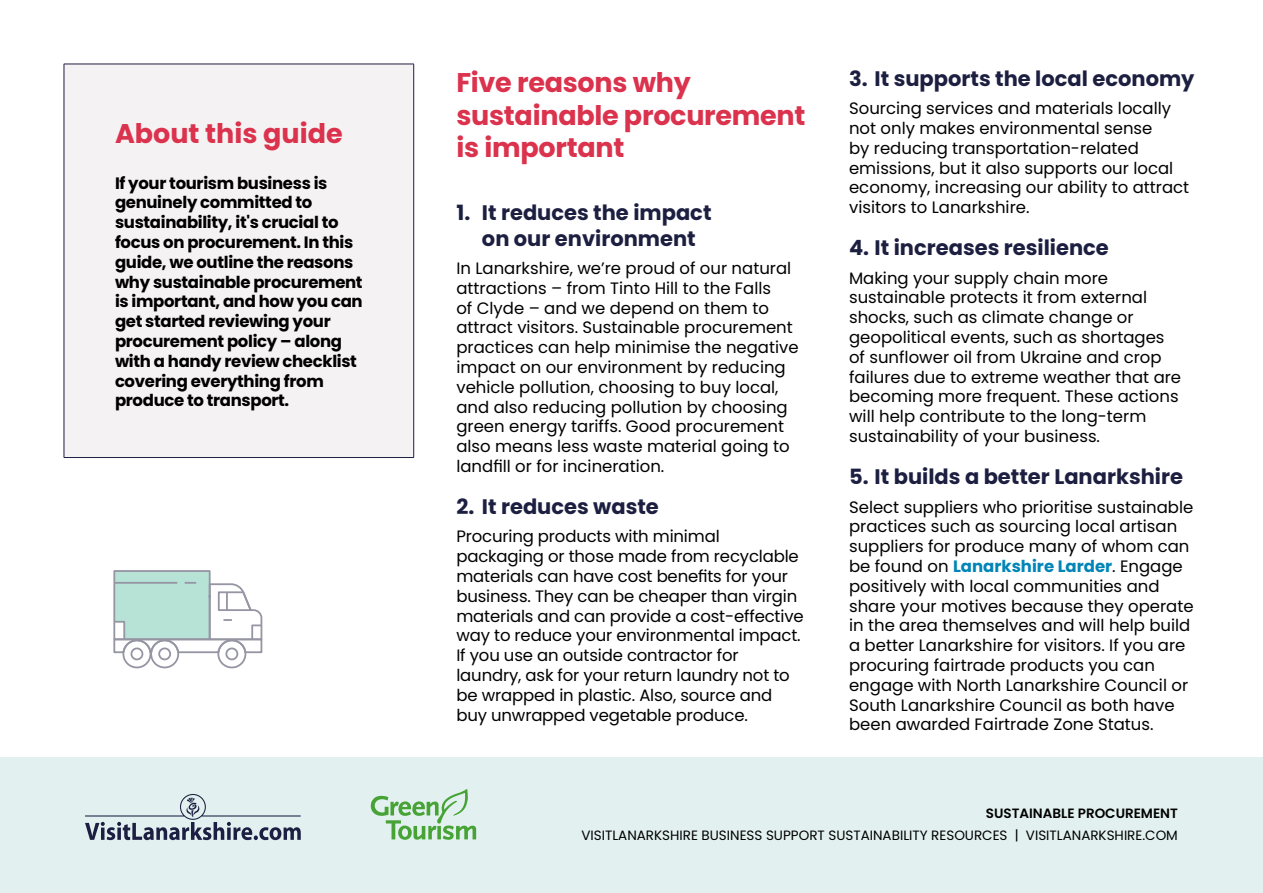
<style>
.page{position:relative;width:1263px;height:893px;background:#fff}
.page>*{position:absolute;margin:0;border:0;box-sizing:border-box;transform-origin:0 0}
.t1{font:700 27px/32.4px "Poppins";letter-spacing:-.01em;color:#db324d}
.t2{font:700 21px/25.2px "Poppins";color:#1d1f41;text-align:center}
.t3{font:16.5px/19.8px "Poppins";color:#000}
.t4{font:700 16.5px/19.8px "Poppins";letter-spacing:-.02em;color:#000}
.t5{font:13.5px "Poppins";color:#000}
.t6{font:600 13.5px "Poppins";color:#000}
.s1{font-weight:700;color:#0085b7}
</style>
<div class="page">
<div style="left:0;top:757px;width:1263px;height:136px;background:#e2f1f0"></div>
<svg style="left:371px;top:789px;width:105px;height:51px"></svg>
<svg style="left:85px;top:794px;width:216px;height:46px"></svg>
<div style="left:64px;top:64px;width:350px;height:393px;background:#f4f2f2"></div>
<hr style="left:64px;top:64px;width:350px;height:1px;background:#1d1f41">
<hr style="left:64px;top:64px;width:1px;height:393px;background:#1d1f41">
<hr style="left:413px;top:64px;width:1px;height:393px;background:#1d1f41">
<hr style="left:64px;top:457px;width:350px;height:1px;background:#1d1f41">
<svg style="left:113px;top:570px;width:150px;height:99px"></svg>
<h1 class="t1" style="left:115px;top:118px;width:229px">About this guide</h1>
<p class="t4" style="left:115px;top:173px;width:249px">If your tourism business is genuinely committed to sustainability, it's crucial to focus on procurement. In this guide, we outline the reasons why sustainable procurement is important, and how you can get started reviewing your procurement policy – along with a handy review checklist covering everything from produce to transport.</p>
<h1 class="t1" style="left:456px;top:67px;width:351px">Five reasons why sustainable procurement is important</h1>
<p class="t2" style="left:456px;top:201px;width:257px">1. It reduces the impact on our environment</p>
<p class="t3" style="left:456px;top:258px;width:344px">In Lanarkshire, we’re proud of our natural attractions – from Tinto Hill to the Falls<br>of Clyde – and we depend on them to attract visitors. Sustainable procurement practices can help minimise the negative impact on our environment by reducing vehicle pollution, choosing to buy local, and also reducing pollution by choosing green energy tariffs. Good procurement also means less waste material going to landfill or for incineration.</p>
<p class="t2" style="left:456px;top:494px;width:204px">2. It reduces waste</p>
<p class="t3" style="left:456px;top:527px;width:349px">Procuring products with minimal packaging or those made from recyclable materials can have cost benefits for your business. They can be cheaper than virgin materials and can provide a cost-effective way to reduce your environmental impact.<br>If you use an outside contractor for laundry, ask for your return laundry not to be wrapped in plastic. Also, source and buy unwrapped vegetable produce.</p>
<p class="t2" style="left:849px;top:66px;width:347px">3. It supports the local economy</p>
<p class="t3" style="left:849px;top:99px;width:342px">Sourcing services and materials locally not only makes environmental sense<br>by reducing transportation-related emissions, but it also supports our local economy, increasing our ability to attract visitors to Lanarkshire.</p>
<p class="t2" style="left:849px;top:235px;width:261px">4. It increases resilience</p>
<p class="t3" style="left:849px;top:268px;width:334px">Making your supply chain more sustainable protects it from external shocks, such as climate change or geopolitical events, such as shortages of sunflower oil from Ukraine and crop failures due to extreme weather that are becoming more frequent. These actions will help contribute to the long-term sustainability of your business.</p>
<p class="t2" style="left:849px;top:464px;width:335px">5. It builds a better Lanarkshire</p>
<p class="t3" style="left:849px;top:497px;width:346px">Select suppliers who prioritise sustainable practices such as sourcing local artisan suppliers for produce many of whom can be found on <span class="s1">Lanarkshire Larder</span>. Engage positively with local communities and share your motives because they operate in the area themselves and will help build a better Lanarkshire for visitors. If you are procuring fairtrade products you can engage with North Lanarkshire Council or South Lanarkshire Council as both have been awarded Fairtrade Zone Status.</p>
<p class="t6" style="left:986px;top:805px;width:194px">SUSTAINABLE PROCUREMENT</p>
<p class="t5" style="left:581px;top:827px;width:598px">VISITLANARKSHIRE BUSINESS SUPPORT SUSTAINABILITY RESOURCES | VISITLANARKSHIRE.COM</p>
</div>
